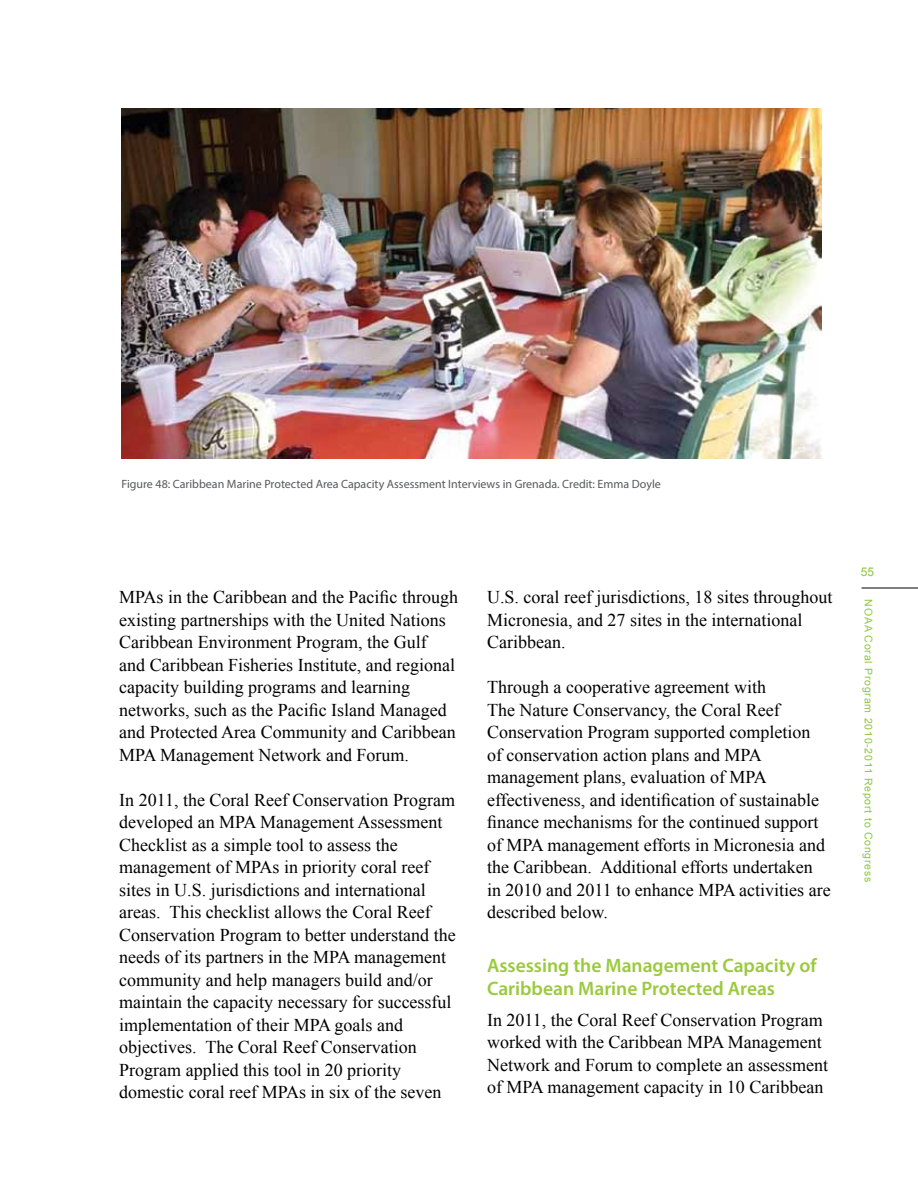
<style>
.page{position:relative;width:918px;height:1188px;background:#fff}
.page>*{position:absolute;margin:0;border:0;box-sizing:border-box;transform-origin:0 0}
.t1{font:600 19.5px/22.5px "Myriad Pro";color:#9aca3c}
.t2{font:18px/22.5px "Times New Roman";color:#000}
.t3{font:12px "Myriad Pro";color:#58595b}
.t4{font:12px "Arial";color:#8dc63f}
.t5{font:10.5px "Arial";letter-spacing:.075em;color:#8dc63f}
</style>
<div class="page">
<hr style="left:862px;top:588px;width:56px;height:1px;background:#000">
<img style="left:122px;top:108px;width:699px;height:351px">
<p class="t3" style="left:122px;top:477px;width:541px">Figure 48: Caribbean Marine Protected Area Capacity Assessment Interviews in Grenada. Credit: Emma Doyle</p>
<p class="t2" style="left:119px;top:586px;width:340px">MPAs in the Caribbean and the Pacific through</p>
<p class="t2" style="left:119px;top:608px;width:338px">existing partnerships with the United Nations Caribbean Environment Program, the Gulf and Caribbean Fisheries Institute, and regional capacity building programs and learning networks, such as the Pacific Island Managed and Protected Area Community and Caribbean MPA Management Network and Forum.</p>
<p class="t2" style="left:119px;top:788px;width:338px">In 2011, the Coral Reef Conservation Program developed an MPA Management Assessment Checklist as a simple tool to assess the management of MPAs in priority coral reef sites in U.S. jurisdictions and international areas. This checklist allows the Coral Reef Conservation Program to better understand the needs of its partners in the MPA management community and help managers build and/or maintain the capacity necessary for successful implementation of their MPA goals and objectives. The Coral Reef Conservation Program applied this tool in 20 priority domestic coral reef MPAs in six of the seven</p>
<p class="t2" style="left:487px;top:586px;width:347px">U.S. coral reef jurisdictions, 18 sites throughout<br>Micronesia, and 27 sites in the international<br>Caribbean.</p>
<p class="t2" style="left:487px;top:676px;width:345px">Through a cooperative agreement with<br>The Nature Conservancy, the Coral Reef Conservation Program supported completion<br>of conservation action plans and MPA management plans, evaluation of MPA effectiveness, and identification of sustainable finance mechanisms for the continued support of MPA management efforts in Micronesia and the Caribbean. Additional efforts undertaken in 2010 and 2011 to enhance MPA activities are described below.</p>
<p class="t1" style="left:487px;top:954px;width:331px">Assessing the Management Capacity of<br>Caribbean Marine Protected Areas</p>
<p class="t2" style="left:487px;top:1008px;width:342px">In 2011, the Coral Reef Conservation Program worked with the Caribbean MPA Management Network and Forum to complete an assessment of MPA management capacity in 10 Caribbean</p>
<p class="t4" style="left:861px;top:564px;width:15px">55</p>
<p class="t5" style="left:875px;top:599px;width:284px;rotate:90deg">NOAA Coral Program 2010-2011 Report to Congress</p>
</div>
